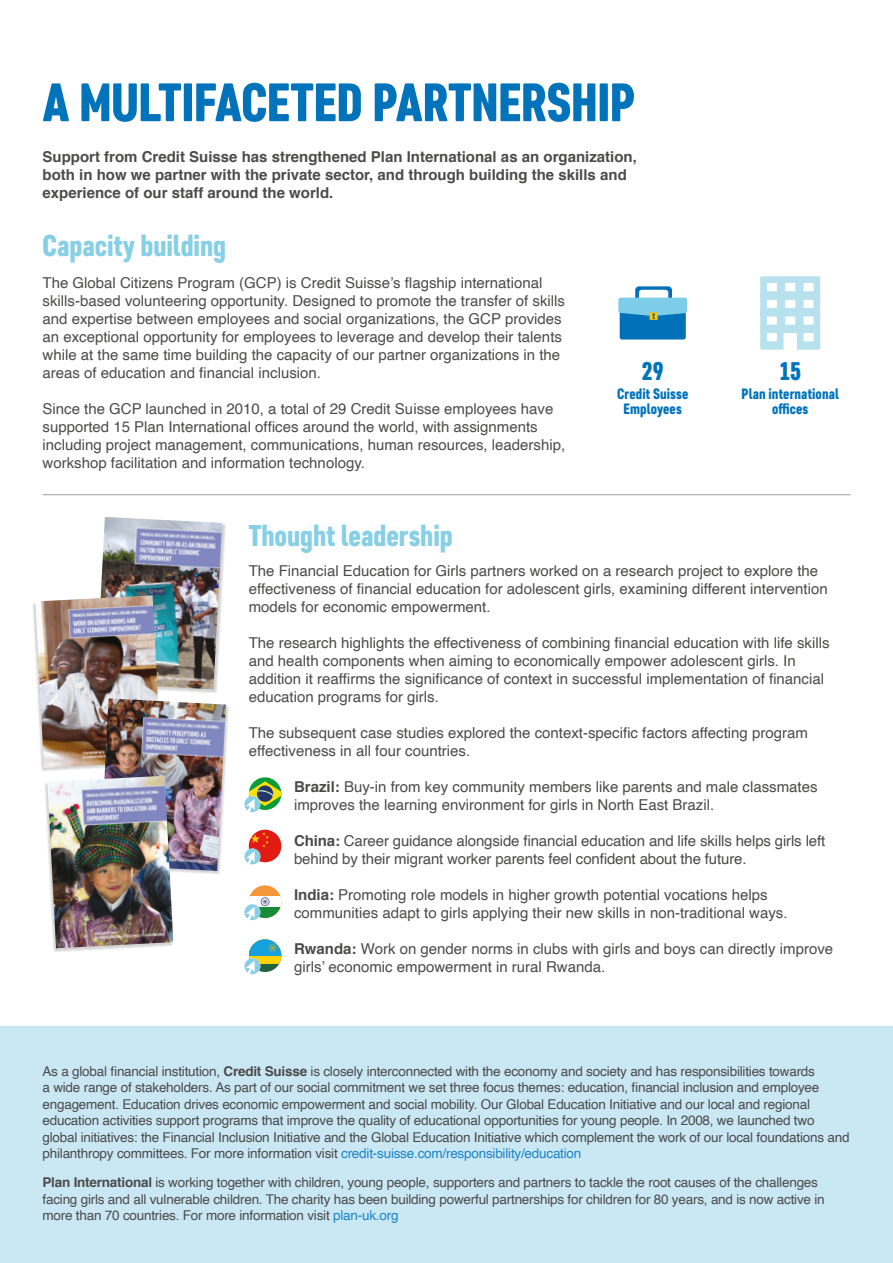
<style>
.page{position:relative;width:893px;height:1263px;background:#fff}
.page>*{position:absolute;margin:0;border:0;box-sizing:border-box;transform-origin:0 0}
.Headline{font:54px "Core Paint";letter-spacing:-.01em;color:#0073bb}
.Headline-2{font:30px "Core Paint";color:#86cfe5}
.Headline-3{font:25.5px "Core Paint";color:#0073bb}
.t1{font:15px/18px "Helvetica";color:#4b4b4a}
.t2{font:700 15px/18px "Helvetica";color:#4b4b4a}
.Headline-4{font:15px/15px "Core Paint";letter-spacing:.01em;color:#0073bb;text-align:center}
.t3{font:13.5px/16.5px "Helvetica";letter-spacing:-.015em;color:#4b4b4a}
.s1{font-weight:700}
.s2{color:#1c84c6}
</style>
<div class="page">
<div style="left:0;top:1026px;width:893px;height:237px;background:#cae8f4"></div>
<hr style="left:43px;top:494px;width:807px;height:1px;background:#9d9d9d">
<div style="left:97px;top:517px;width:129px;height:176px;background:#1d1d1b;opacity:.2"></div>
<img style="left:97px;top:517px;width:125px;height:172px">
<div style="left:32px;top:596px;width:129px;height:175px;background:#1d1d1b;opacity:.2"></div>
<img style="left:35px;top:595px;width:126px;height:173px">
<div style="left:101px;top:699px;width:129px;height:175px;background:#1d1d1b;opacity:.2"></div>
<img style="left:100px;top:698px;width:126px;height:173px">
<div style="left:44px;top:776px;width:129px;height:176px;background:#1d1d1b;opacity:.2"></div>
<img style="left:47px;top:776px;width:126px;height:172px">
<svg style="left:244px;top:939px;width:37px;height:35px"></svg>
<svg style="left:249px;top:777px;width:32px;height:33px"></svg>
<svg style="left:244px;top:781px;width:37px;height:31px"></svg>
<div style="left:249px;top:830px;width:32px;height:32px;background:#e11b14;border-radius:16px"></div>
<svg style="left:244px;top:832px;width:25px;height:32px"></svg>
<div style="left:249px;top:885px;width:32px;height:33px;background:#f4983a;border-radius:16px"></div>
<div style="left:249px;top:896px;width:32px;height:11px;background:#fff"></div>
<svg style="left:270px;top:907px;width:11px;height:11px"></svg>
<svg style="left:244px;top:898px;width:26px;height:22px"></svg>
<div style="left:620px;top:298px;width:66px;height:41px;background:#0070b9;border-radius:2px"></div>
<svg style="left:618px;top:286px;width:69px;height:33px"></svg>
<svg style="left:760px;top:276px;width:60px;height:74px"></svg>
<p class="Headline" style="left:43px;top:69px;width:594px">A MULTIFACETED PARTNERSHIP</p>
<p class="t2" style="left:43px;top:148px;width:596px">Support from Credit Suisse has strengthened Plan International as an organization, both in how we partner with the private sector, and through building the skills and experience of our staff around the world.</p>
<p class="Headline-2" style="left:43px;top:227px;width:185px">Capacity building</p>
<p class="t1" style="left:43px;top:274px;width:524px">The Global Citizens Program (GCP) is Credit Suisse’s flagship international skills-based volunteering opportunity. Designed to promote the transfer of skills and expertise between employees and social organizations, the GCP provides an exceptional opportunity for employees to leverage and develop their talents while at the same time building the capacity of our partner organizations in the areas of education and financial inclusion.</p>
<p class="t1" style="left:43px;top:400px;width:524px">Since the GCP launched in 2010, a total of 29 Credit Suisse employees have supported 15 Plan International offices around the world, with assignments including project management, communications, human resources, leadership, workshop facilitation and information technology.</p>
<p class="Headline-3" style="left:642px;top:355px;width:23px">29</p>
<p class="Headline-4" style="left:617px;top:386px;width:73px">Credit Suisse<br>Employees</p>
<p class="Headline-3" style="left:780px;top:355px;width:23px">15</p>
<p class="Headline-4" style="left:742px;top:386px;width:99px">Plan international offices</p>
<p class="Headline-2" style="left:249px;top:517px;width:205px">Thought leadership</p>
<p class="t1" style="left:249px;top:562px;width:580px">The Financial Education for Girls partners worked on a research project to explore the effectiveness of financial education for adolescent girls, examining different intervention models for economic empowerment.</p>
<p class="t1" style="left:249px;top:634px;width:582px">The research highlights the effectiveness of combining financial education with life skills and health components when aiming to economically empower adolescent girls. In addition it reaffirms the significance of context in successful implementation of financial education programs for girls.</p>
<p class="t1" style="left:249px;top:724px;width:561px">The subsequent case studies explored the context-specific factors affecting program effectiveness in all four countries.</p>
<p class="t1" style="left:294px;top:778px;width:525px"><span class="s1">Brazil:</span> Buy-in from key community members like parents and male classmates improves the learning environment for girls in North East Brazil.</p>
<p class="t1" style="left:294px;top:832px;width:533px"><span class="s1">China:</span> Career guidance alongside financial education and life skills helps girls left behind by their migrant worker parents feel confident about the future.</p>
<p class="t1" style="left:294px;top:886px;width:495px"><span class="s1">India:</span> Promoting role models in higher growth potential vocations helps communities adapt to girls applying their new skills in non-traditional ways.</p>
<p class="t1" style="left:294px;top:940px;width:541px"><span class="s1">Rwanda:</span> Work on gender norms in clubs with girls and boys can directly improve girls’ economic empowerment in rural Rwanda.</p>
<p class="t3" style="left:43px;top:1063px;width:809px">As a global financial institution, <span class="s1">Credit Suisse</span> is closely interconnected with the economy and society and has responsibilities towards<br>a wide range of stakeholders. As part of our social commitment we set three focus themes: education, financial inclusion and employee engagement. Education drives economic empowerment and social mobility. Our Global Education Initiative and our local and regional education activities support programs that improve the quality of educational opportunities for young people. In 2008, we launched two global initiatives: the Financial Inclusion Initiative and the Global Education Initiative which complement the work of our local foundations and philanthropy committees. For more information visit <span class="s2">credit-suisse.com/responsibility/education</span></p>
<p class="t3" style="left:43px;top:1175px;width:784px"><span class="s1">Plan International</span> is working together with children, young people, supporters and partners to tackle the root causes of the challenges facing girls and all vulnerable children. The charity has been building powerful partnerships for children for 80 years, and is now active in more than 70 countries. For more information visit <span class="s2">plan-uk.org</span></p>
</div>
